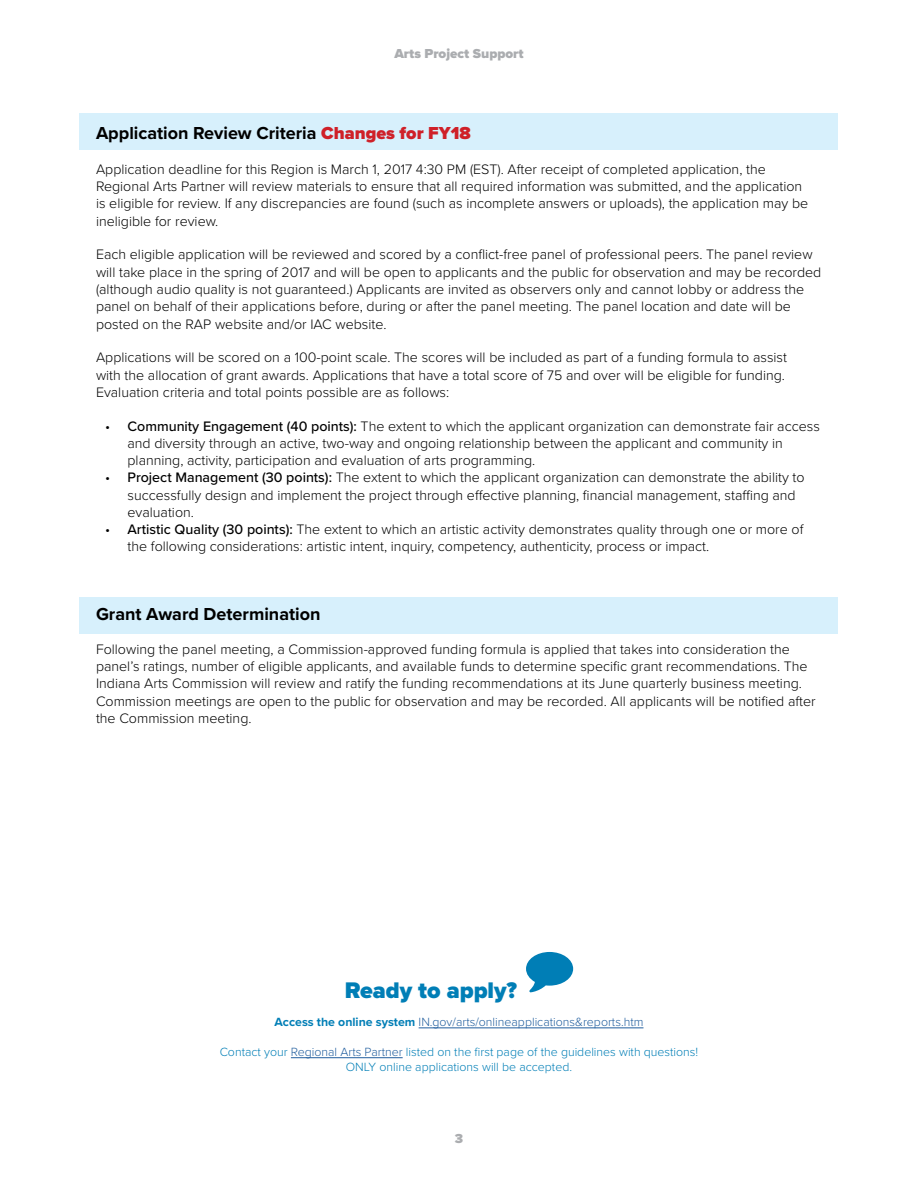
<style>
.page{position:relative;width:918px;height:1188px;background:#fff}
.page>*{position:absolute;margin:0;border:0;box-sizing:border-box;transform-origin:0 0}
.t1{font:900 23.4px "Proxima Nova";color:#007eb6}
.t2{font:700 18px "Proxima Nova";color:#000}
.t3{font:300 14.25px/17.2px "Proxima Nova";color:#000}
.t4{font:900 13.5px "Proxima Nova";color:#abadb0}
.t5{font:300 12.3px/15px "Proxima Nova";color:#007eb6;text-align:center}
.t6{font:300 12.3px "Proxima Nova";color:#215e9e}
.s1{font-weight:900;color:#cf2028}
.s2{font-weight:500}
.s3{font-weight:700;color:#007eb6}
.s4{color:#215e9e}
</style>
<div class="page">
<div style="left:80px;top:113px;width:758px;height:37px;background:#d7f0fc"></div>
<div style="left:80px;top:597px;width:758px;height:37px;background:#d7f0fc"></div>
<hr style="left:419px;top:1028px;width:224px;height:1px;background:#215e9e">
<hr style="left:291px;top:1057px;width:112px;height:1px;background:#215e9e">
<svg style="left:526px;top:952px;width:47px;height:40px"></svg>
<p class="t4" style="left:394px;top:45px;width:131px">Arts Project Support</p>
<p class="t2" style="left:96px;top:123px;width:376px">Application Review Criteria <span class="s1">Changes for FY18</span></p>
<p class="t3" style="left:96px;top:161px;width:714px">Application deadline for this Region is March 1, 2017 4:30 PM (EST). After receipt of completed application, the Regional Arts Partner will review materials to ensure that all required information was submitted, and the application is eligible for review. If any discrepancies are found (such as incomplete answers or uploads), the application may be ineligible for review.</p>
<p class="t3" style="left:96px;top:246px;width:727px">Each eligible application will be reviewed and scored by a conflict-free panel of professional peers. The panel review will take place in the spring of 2017 and will be open to applicants and the public for observation and may be recorded (although audio quality is not guaranteed.) Applicants are invited as observers only and cannot lobby or address the panel on behalf of their applications before, during or after the panel meeting. The panel location and date will be posted on the RAP website and/or IAC website.</p>
<p class="t3" style="left:96px;top:349px;width:693px">Applications will be scored on a 100-point scale. The scores will be included as part of a funding formula to assist with the allocation of grant awards. Applications that have a total score of 75 and over will be eligible for funding.<br>Evaluation criteria and total points possible are as follows:</p>
<p class="t3" style="left:128px;top:417px;width:694px;text-indent:-23px">• <span class="s2">Community Engagement (40 points):</span> The extent to which the applicant organization can demonstrate fair access and diversity through an active, two-way and ongoing relationship between the applicant and community in planning, activity, participation and evaluation of arts programming.</p>
<p class="t3" style="left:128px;top:469px;width:679px;text-indent:-23px">• <span class="s2">Project Management (30 points):</span> The extent to which the applicant organization can demonstrate the ability to successfully design and implement the project through effective planning, financial management, staffing and evaluation.</p>
<p class="t3" style="left:128px;top:521px;width:677px;text-indent:-23px">• <span class="s2">Artistic Quality (30 points):</span> The extent to which an artistic activity demonstrates quality through one or more of the following considerations: artistic intent, inquiry, competency, authenticity, process or impact.</p>
<p class="t2" style="left:96px;top:603px;width:226px">Grant Award Determination</p>
<p class="t3" style="left:96px;top:641px;width:721px">Following the panel meeting, a Commission-approved funding formula is applied that takes into consideration the panel’s ratings, number of eligible applicants, and available funds to determine specific grant recommendations. The Indiana Arts Commission will review and ratify the funding recommendations at its June quarterly business meeting.<br>Commission meetings are open to the public for observation and may be recorded. All applicants will be notified after the Commission meeting.</p>
<h1 class="t1" style="left:345px;top:976px;width:174px">Ready to apply?</h1>
<p class="t6" style="left:275px;top:1015px;width:370px"><span class="s3">Access the online system</span> IN.gov/arts/onlineapplications&amp;reports.htm</p>
<p class="t5" style="left:220px;top:1045px;width:480px">Contact your <span class="s4">Regional Arts Partner</span> listed on the first page of the guidelines with questions!<br>ONLY online applications will be accepted.</p>
<p class="t4" style="left:455px;top:1131px;width:10px">3</p>
</div>
